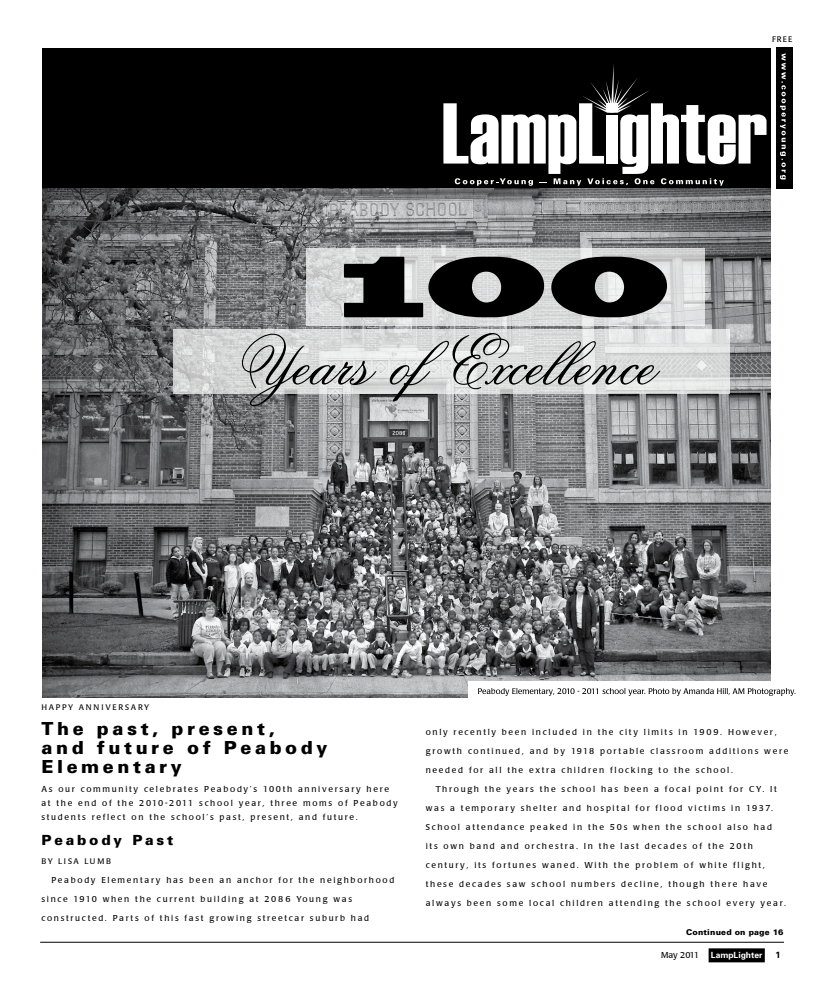
<style>
.page{position:relative;width:828px;height:990px;background:#fff}
.page>*{position:absolute;margin:0;border:0;box-sizing:border-box;transform-origin:0 0}
.t1{font:900 18px/19px "Univers";letter-spacing:.2em;color:#000}
.t2{font:900 14px "Univers";letter-spacing:.2em;color:#000}
.t3{font:700 9px "Univers";color:#000}
.t4{font:8.5px/14px "Poppl Laudatio";letter-spacing:.2em;color:#000}
.t5{font:700 8.5px "Univers";color:#fff}
.t6{font:8px "Poppl Laudatio";letter-spacing:.22em;color:#000}
.t7{font:900 8px "Univers";letter-spacing:.025em;color:#000}
</style>
<div class="page">
<hr style="left:40px;top:942px;width:744px;height:1px;background:#000">
<div style="left:709px;top:948px;width:56px;height:14px;background:#000"></div>
<div style="left:42px;top:48px;width:729px;height:140px;background:#000"></div>
<svg style="left:443px;top:64px;width:324px;height:122px"></svg>
<div style="left:606px;top:103px;width:12px;height:9px;background:#fff"></div>
<div style="left:776px;top:47px;width:16px;height:142px;background:#000"></div>
<svg style="left:780px;top:53px;width:6px;height:126px"></svg>
<img style="left:42px;top:188px;width:729px;height:509px">
<svg style="left:173px;top:329px;width:556px;height:65px;background:#d9d9da"></svg>
<svg style="left:242px;top:333px;width:418px;height:73px;background:#b6b7b8"></svg>
<svg style="left:306px;top:248px;width:399px;height:78px;background:#d9d9da"></svg>
<svg style="left:344px;top:257px;width:323px;height:60px;background:#464647"></svg>
<div style="left:468px;top:681px;width:353px;height:18px;background:#fff"></div>
<svg style="left:478px;top:688px;width:318px;height:8px"></svg>
<p class="t6" style="left:772px;top:35px;width:22px">FREE</p>
<p class="t6" style="left:42px;top:703px;width:109px">HAPPY ANNIVERSARY</p>
<h1 class="t1" style="left:42px;top:719px;width:287px">The past, present,<br>and future of Peabody<br>Elementary</h1>
<p class="t4" style="left:42px;top:783px;width:358px">As our community celebrates Peabody’s 100th anniversary here at the end of the 2010-2011 school year, three moms of Peabody students reflect on the school’s past, present, and future.</p>
<h2 class="t2" style="left:42px;top:832px;width:133px">Peabody Past</h2>
<p class="t6" style="left:42px;top:857px;width:29px">By Lisa</p>
<p class="t6" style="left:84px;top:857px;width:21px">Lumb</p>
<p class="t4" style="left:52px;top:874px;width:344px">Peabody Elementary has been an anchor for the neighborhood</p>
<p class="t4" style="left:41px;top:893px;width:312px">since 1910 when the current building at 2086 Young was</p>
<p class="t4" style="left:41px;top:912px;width:329px">constructed. Parts of this fast growing streetcar suburb had</p>
<p class="t4" style="left:426px;top:726px;width:352px">only recently been included in the city limits in 1909. However,</p>
<p class="t4" style="left:426px;top:745px;width:364px">growth continued, and by 1918 portable classroom additions were</p>
<p class="t4" style="left:426px;top:764px;width:309px">needed for all the extra children flocking to the school.</p>
<p class="t4" style="left:436px;top:783px;width:343px">Through the years the school has been a focal point for CY. It</p>
<p class="t4" style="left:426px;top:802px;width:349px">was a temporary shelter and hospital for flood victims in 1937.</p>
<p class="t4" style="left:426px;top:821px;width:348px">School attendance peaked in the 50s when the school also had</p>
<p class="t4" style="left:426px;top:840px;width:329px">its own band and orchestra. In the last decades of the 20th</p>
<p class="t4" style="left:426px;top:859px;width:341px">century, its fortunes waned. With the problem of white flight,</p>
<p class="t4" style="left:426px;top:878px;width:343px">these decades saw school numbers decline, though there have</p>
<p class="t4" style="left:426px;top:897px;width:362px">always been some local children attending the school every year.</p>
<p class="t7" style="left:686px;top:927px;width:99px">Continued on page 16</p>
<p class="t4" style="left:661px;top:949px;width:40px">May 2011</p>
<p class="t5" style="left:711px;top:950px;width:53px">LampLighter</p>
<p class="t3" style="left:775px;top:949px;width:7px">1</p>
</div>
